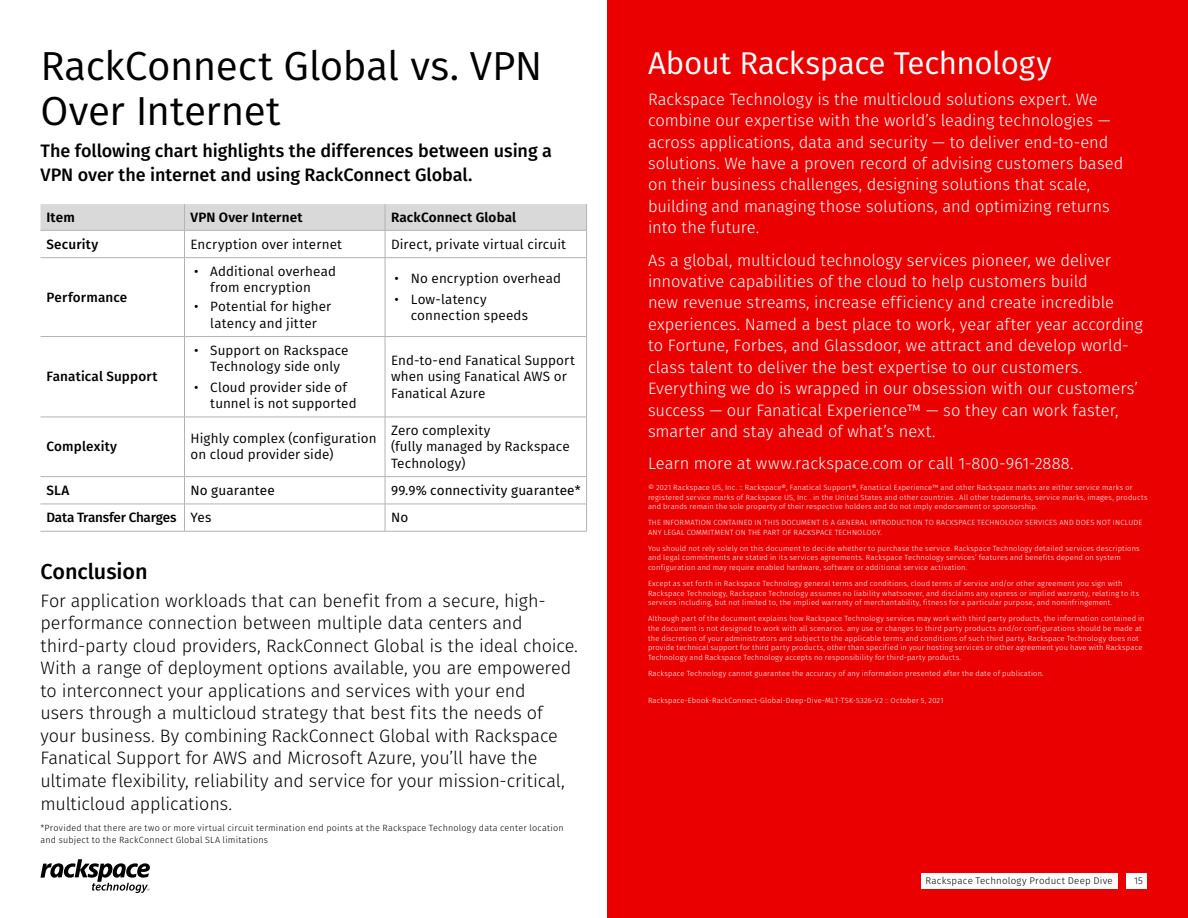
<style>
.page{position:relative;width:1188px;height:918px;background:#fff}
.page>*{position:absolute;margin:0;border:0;box-sizing:border-box;transform-origin:0 0}
.t1{font:40.5px/44.5px "Fira Sans";letter-spacing:-.01em;color:#000}
.t2{font:31.5px "Fira Sans";letter-spacing:-.01em;color:#fff}
.t3{font:500 21.6px "Fira Sans";letter-spacing:-.005em;color:#000}
.t4{font:300 18px/22.6px "Fira Sans";letter-spacing:-.01em;color:#000}
.t5{font:500 18px/23.4px "Fira Sans";letter-spacing:-.005em;color:#000}
.t6{font:300 16.5px/21.5px "Fira Sans";letter-spacing:-.005em;color:#fff}
.t7{font:13.5px/16.2px "Fira Sans";letter-spacing:.01em;color:#000}
.t8{font:500 13.5px "Fira Sans";letter-spacing:.01em;color:#000}
.t9{font:13.5px "Fira Sans";letter-spacing:.015em;color:#000}
.t10{font:600 13.5px "Fira Sans";letter-spacing:.01em;color:#000}
.t11{font:500 13.5px "Fira Sans";letter-spacing:-.02em;color:#000}
.t12{font:300 9.75px "Fira Sans";letter-spacing:.02em;color:#000}
.t13{font:300 9px/11.7px "Fira Sans";letter-spacing:.025em;color:#000}
.t14{font:300 7.5px/9.8px "Fira Sans";letter-spacing:.025em;color:#fff}
.s1{font-style:inherit}
.s2{font-weight:400}
</style>
<div class="page">
<div style="left:608px;top:0;width:580px;height:918px;background:#eb0000"></div>
<hr style="left:184px;top:258px;width:1px;height:78px;background:#b3b3b3">
<hr style="left:385px;top:258px;width:1px;height:78px;background:#b3b3b3">
<hr style="left:586px;top:258px;width:1px;height:78px;background:#b3b3b3">
<hr style="left:184px;top:337px;width:1px;height:80px;background:#b3b3b3">
<hr style="left:385px;top:337px;width:1px;height:80px;background:#b3b3b3">
<hr style="left:586px;top:337px;width:1px;height:80px;background:#b3b3b3">
<hr style="left:184px;top:417px;width:1px;height:59px;background:#b3b3b3">
<hr style="left:385px;top:417px;width:1px;height:59px;background:#b3b3b3">
<hr style="left:586px;top:417px;width:1px;height:59px;background:#b3b3b3">
<svg style="left:184px;top:477px;width:1px;height:54px"></svg>
<svg style="left:385px;top:477px;width:1px;height:54px"></svg>
<svg style="left:586px;top:477px;width:1px;height:54px"></svg>
<hr style="left:40px;top:257px;width:144px;height:1px;background:#b3b3b3">
<hr style="left:184px;top:257px;width:201px;height:1px;background:#b3b3b3">
<hr style="left:385px;top:257px;width:202px;height:1px;background:#b3b3b3">
<hr style="left:40px;top:336px;width:144px;height:1px;background:#b3b3b3">
<hr style="left:184px;top:336px;width:201px;height:1px;background:#b3b3b3">
<hr style="left:385px;top:336px;width:202px;height:1px;background:#b3b3b3">
<hr style="left:40px;top:417px;width:144px;height:1px;background:#b3b3b3">
<hr style="left:184px;top:417px;width:201px;height:1px;background:#b3b3b3">
<hr style="left:385px;top:417px;width:202px;height:1px;background:#b3b3b3">
<hr style="left:40px;top:476px;width:144px;height:1px;background:#b3b3b3">
<hr style="left:184px;top:476px;width:201px;height:1px;background:#b3b3b3">
<hr style="left:385px;top:476px;width:202px;height:1px;background:#b3b3b3">
<hr style="left:40px;top:504px;width:144px;height:1px;background:#b3b3b3">
<hr style="left:184px;top:504px;width:201px;height:1px;background:#b3b3b3">
<hr style="left:385px;top:504px;width:202px;height:1px;background:#b3b3b3">
<hr style="left:40px;top:531px;width:144px;height:1px;background:#b3b3b3">
<hr style="left:184px;top:531px;width:201px;height:1px;background:#b3b3b3">
<hr style="left:385px;top:531px;width:202px;height:1px;background:#b3b3b3">
<svg style="left:40px;top:204px;width:547px;height:53px"></svg>
<div style="left:1126px;top:873px;width:22px;height:15px;background:#fff"></div>
<div style="left:921px;top:873px;width:196px;height:15px;background:#fff"></div>
<svg style="left:40px;top:859px;width:110px;height:34px"></svg>
<h1 class="t1" style="left:40px;top:43px;width:504px">RackConnect Global vs. VPN<br>Over Internet</h1>
<h3 class="t5" style="left:40px;top:139px;width:513px">The following chart highlights the differences between using a<br>VPN over the internet and using RackConnect Global.</h3>
<h3 class="t10" style="left:46px;top:208px;width:30px">Item</h3>
<h3 class="t10" style="left:191px;top:208px;width:114px">VPN Over Internet</h3>
<h3 class="t10" style="left:391px;top:208px;width:127px">RackConnect Global</h3>
<h3 class="t8" style="left:47px;top:234px;width:53px">Security</h3>
<h3 class="t7" style="left:191px;top:235px;width:153px">Encryption over internet</h3>
<h3 class="t7" style="left:391px;top:235px;width:177px">Direct, private virtual circuit</h3>
<h3 class="t8" style="left:47px;top:288px;width:82px">Performance</h3>
<h3 class="t7" style="left:210px;top:263px;width:127px;text-indent:-16px"><span class="s1">•</span> Additional overhead from encryption</h3>
<h3 class="t7" style="left:194px;top:298px;width:139px;text-align:center"><span class="s1">•</span> Potential for higher latency and jitter</h3>
<h3 class="t7" style="left:395px;top:270px;width:168px"><span class="s1">•</span> No encryption overhead</h3>
<h3 class="t7" style="left:411px;top:291px;width:119px;text-indent:-16px"><span class="s1">•</span> Low-latency connection speeds</h3>
<h3 class="t8" style="left:47px;top:367px;width:112px">Fanatical Support</h3>
<h3 class="t7" style="left:194px;top:342px;width:156px;text-align:center"><span class="s1">•</span> Support on Rackspace<br>Technology side only</h3>
<h3 class="t7" style="left:210px;top:379px;width:148px;text-indent:-16px"><span class="s1">•</span> Cloud provider side of tunnel is not supported</h3>
<h3 class="t7" style="left:391px;top:352px;width:185px">End-to-end Fanatical Support when using Fanatical AWS or<br>Fanatical Azure</h3>
<h3 class="t8" style="left:47px;top:437px;width:72px">Complexity</h3>
<h3 class="t7" style="left:191px;top:430px;width:188px">Highly complex (configuration on cloud provider side)</h3>
<h3 class="t7" style="left:391px;top:422px;width:180px">Zero complexity<br>(fully managed by Rackspace<br>Technology)</h3>
<h3 class="t8" style="left:47px;top:481px;width:24px">SLA</h3>
<h3 class="t9" style="left:191px;top:481px;width:86px">No guarantee</h3>
<h3 class="t9" style="left:391px;top:481px;width:191px">99.9% connectivity guarantee*</h3>
<h3 class="t11" style="left:47px;top:508px;width:166px">Data Transfer Charges <span class="s2">Yes</span></h3>
<h3 class="t9" style="left:391px;top:508px;width:19px">No</h3>
<h3 class="t3" style="left:40px;top:556px;width:109px">Conclusion</h3>
<p class="t4" style="left:40px;top:589px;width:539px">For application workloads that can benefit from a secure, high&shy;performance connection between multiple data centers and third-party cloud providers, RackConnect Global is the ideal choice.<br>With a range of deployment options available, you are empowered to interconnect your applications and services with your end<br>users through a multicloud strategy that best fits the needs of your business. By combining RackConnect Global with Rackspace Fanatical Support for AWS and Microsoft Azure, you’ll have the ultimate flexibility, reliability and service for your mission-critical, multicloud applications.</p>
<p class="t13" style="left:40px;top:822px;width:525px">*Provided that there are two or more virtual circuit termination end points at the Rackspace Technology data center location and subject to the RackConnect Global SLA limitations</p>
<h2 class="t2" style="left:648px;top:40px;width:405px">About Rackspace Technology</h2>
<p class="t6" style="left:648px;top:88px;width:477px">Rackspace Technology is the multicloud solutions expert. We combine our expertise with the world’s leading technologies — across applications, data and security — to deliver end-to-end solutions. We have a proven record of advising customers based on their business challenges, designing solutions that scale, building and managing those solutions, and optimizing returns into the future.</p>
<p class="t6" style="left:648px;top:249px;width:496px">As a global, multicloud technology services pioneer, we deliver innovative capabilities of the cloud to help customers build<br>new revenue streams, increase efficiency and create incredible experiences. Named a best place to work, year after year according to Fortune, Forbes, and Glassdoor, we attract and develop world&shy;class talent to deliver the best expertise to our customers.<br>Everything we do is wrapped in our obsession with our customers’ success — our Fanatical Experience™ — so they can work faster, smarter and stay ahead of what’s next.</p>
<h3 class="t6" style="left:648px;top:453px;width:427px">Learn more at www.rackspace.com or call 1-800-961-2888.</h3>
<p class="t14" style="left:648px;top:482px;width:501px">© 2021 Rackspace US, Inc. :: Rackspace®, Fanatical Support®, Fanatical Experience™ and other Rackspace marks are either service marks or registered service marks of Rackspace US, Inc . in the United States and other countries . All other trademarks, service marks, images, products and brands remain the sole property of their respective holders and do not imply endorsement or sponsorship.</p>
<p class="t14" style="left:648px;top:518px;width:496px">THE INFORMATION CONTAINED IN THIS DOCUMENT IS A GENERAL INTRODUCTION TO RACKSPACE TECHNOLOGY SERVICES AND DOES NOT INCLUDE<br>ANY LEGAL COMMITMENT ON THE PART OF RACKSPACE TECHNOLOGY.</p>
<p class="t14" style="left:648px;top:543px;width:493px">You should not rely solely on this document to decide whether to purchase the service. Rackspace Technology detailed services descriptions and legal commitments are stated in its services agreements. Rackspace Technology services’ features and benefits depend on system configuration and may require enabled hardware, software or additional service activation.</p>
<p class="t14" style="left:648px;top:578px;width:493px">Except as set forth in Rackspace Technology general terms and conditions, cloud terms of service and/or other agreement you sign with<br>Rackspace Technology, Rackspace Technology assumes no liability whatsoever, and disclaims any express or implied warranty, relating to its services including, but not limited to, the implied warranty of merchantability, fitness for a particular purpose, and noninfringement.</p>
<p class="t14" style="left:648px;top:614px;width:498px">Although part of the document explains how Rackspace Technology services may work with third party products, the information contained in the document is not designed to work with all scenarios. any use or changes to third party products and/or configurations should be made at the discretion of your administrators and subject to the applicable terms and conditions of such third party. Rackspace Technology does not provide technical support for third party products, other than specified in your hosting services or other agreement you have with Rackspace Technology and Rackspace Technology accepts no responsibility for third-party products.</p>
<p class="t14" style="left:648px;top:668px;width:397px">Rackspace Technology cannot guarantee the accuracy of any information presented after the date of publication.</p>
<p class="t14" style="left:648px;top:695px;width:297px">Rackspace-Ebook-RackConnect-Global-Deep-Dive-MLT-TSK-5326-V2 :: October 5, 2021</p>
<h3 class="t12" style="left:926px;top:874px;width:189px">Rackspace Technology Product Deep Dive</h3>
<h3 class="t12" style="left:1134px;top:874px;width:10px">15</h3>
</div>
